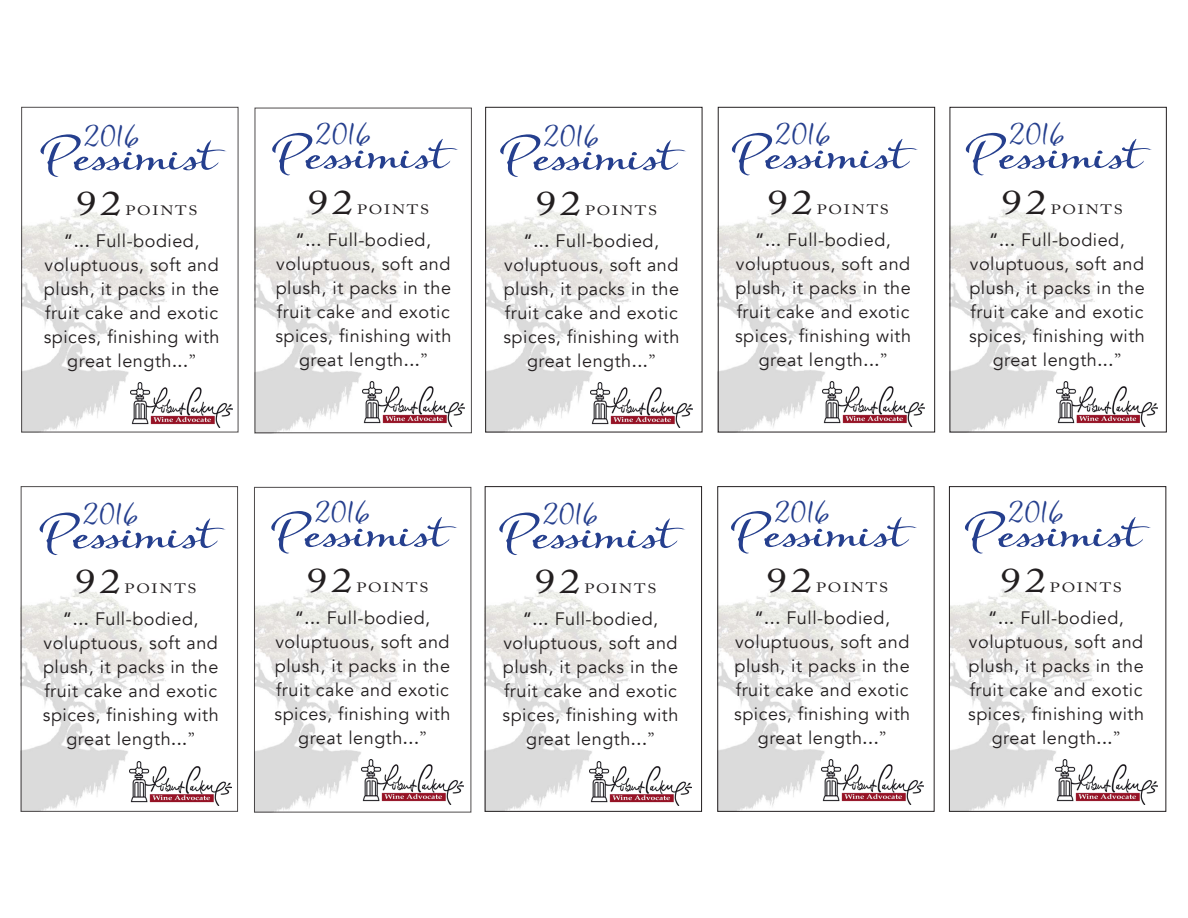
<style>
.page{position:relative;width:1188px;height:918px;background:#fff}
.page>*{position:absolute;margin:0;border:0;box-sizing:border-box;transform-origin:0 0}
.t1{font:45.3px "Boundless";color:#253f8e;scale:1.13 1}
.t2{font:34.5px "Adobe Caslon Pro";letter-spacing:.09em;color:#231f20;scale:1.22 1}
.t3{font:24.9px "Boundless";color:#253f8e;scale:.94 1}
.t4{font:18px/24px "Avenir";letter-spacing:.03em;color:#231f20;text-align:center}
.t5{font:13.5px "Adobe Caslon Pro";letter-spacing:.105em;color:#231f20;scale:1.22 1}
.s1{font-weight:500}
.s2{font-family:"Adobe Garamond Pro"}
</style>
<div class="page">
<img style="left:23px;top:208px;width:146px;height:222px">
<img style="left:487px;top:208px;width:206px;height:222px">
<div style="left:485px;top:107px;width:217px;height:325px;border:1px solid #231f20"></div>
<img style="left:720px;top:208px;width:205px;height:222px">
<div style="left:718px;top:107px;width:217px;height:325px;border:1px solid #231f20"></div>
<img style="left:952px;top:208px;width:194px;height:222px">
<div style="left:950px;top:107px;width:217px;height:325px;border:1px solid #231f20"></div>
<img style="left:257px;top:209px;width:208px;height:222px">
<img style="left:23px;top:588px;width:144px;height:222px">
<div style="left:21px;top:486px;width:217px;height:326px;border:1px solid #231f20"></div>
<img style="left:487px;top:588px;width:205px;height:222px">
<div style="left:485px;top:486px;width:217px;height:326px;border:1px solid #231f20"></div>
<img style="left:719px;top:588px;width:205px;height:222px">
<div style="left:717px;top:486px;width:218px;height:326px;border:1px solid #231f20"></div>
<img style="left:951px;top:588px;width:207px;height:222px">
<div style="left:949px;top:486px;width:217px;height:326px;border:1px solid #231f20"></div>
<img style="left:256px;top:588px;width:208px;height:222px">
<div style="left:254px;top:487px;width:217px;height:325px;border:1px solid #231f20"></div>
<img style="left:131px;top:383px;width:102px;height:45px">
<img style="left:362px;top:381px;width:102px;height:45px">
<img style="left:590px;top:383px;width:102px;height:45px">
<img style="left:822px;top:381px;width:102px;height:45px">
<img style="left:1056px;top:381px;width:102px;height:45px">
<img style="left:130px;top:761px;width:102px;height:45px">
<img style="left:362px;top:760px;width:101px;height:44px">
<img style="left:590px;top:761px;width:101px;height:45px">
<img style="left:821px;top:760px;width:102px;height:44px">
<img style="left:1055px;top:760px;width:102px;height:44px">
<p class="t3" style="left:83px;top:122px;width:62px">2016</p>
<p class="t1" style="left:37px;top:129px;width:157px">Pessimist</p>
<p class="t2" style="left:76px;top:183px;width:39px">92</p>
<p class="t5" style="left:126px;top:202px;width:61px">POINTS</p>
<p class="t4" style="left:44px;top:229px;width:177px"><span class="s1">“...</span> Full-bodied, voluptuous, soft and plush, it packs in the fruit cake and exotic spices, finishing with great length<span class="s1">...</span><span class="s2">”</span></p>
<p class="t3" style="left:315px;top:120px;width:62px">2016</p>
<p class="t1" style="left:268px;top:127px;width:157px">Pessimist</p>
<p class="t3" style="left:543px;top:122px;width:62px">2016</p>
<p class="t2" style="left:535px;top:183px;width:39px">92</p>
<p class="t1" style="left:496px;top:129px;width:157px">Pessimist</p>
<p class="t2" style="left:307px;top:181px;width:39px">92</p>
<p class="t5" style="left:357px;top:201px;width:61px">POINTS</p>
<p class="t4" style="left:275px;top:228px;width:177px"><span class="s1">“...</span> Full-bodied, voluptuous, soft and plush, it packs in the fruit cake and exotic spices, finishing with great length<span class="s1">...</span><span class="s2">”</span></p>
<p class="t5" style="left:585px;top:202px;width:61px">POINTS</p>
<p class="t4" style="left:503px;top:229px;width:177px"><span class="s1">“...</span> Full-bodied, voluptuous, soft and plush, it packs in the fruit cake and exotic spices, finishing with great length<span class="s1">...</span><span class="s2">”</span></p>
<p class="t1" style="left:728px;top:127px;width:157px">Pessimist</p>
<p class="t3" style="left:1008px;top:120px;width:62px">2016</p>
<p class="t2" style="left:1001px;top:181px;width:39px">92</p>
<p class="t3" style="left:774px;top:120px;width:62px">2016</p>
<p class="t1" style="left:962px;top:127px;width:157px">Pessimist</p>
<p class="t2" style="left:767px;top:181px;width:39px">92</p>
<p class="t5" style="left:817px;top:201px;width:61px">POINTS</p>
<p class="t4" style="left:735px;top:228px;width:177px"><span class="s1">“...</span> Full-bodied, voluptuous, soft and plush, it packs in the fruit cake and exotic spices, finishing with great length<span class="s1">...</span><span class="s2">”</span></p>
<p class="t5" style="left:1051px;top:201px;width:61px">POINTS</p>
<p class="t4" style="left:969px;top:228px;width:177px"><span class="s1">“...</span> Full-bodied, voluptuous, soft and plush, it packs in the fruit cake and exotic spices, finishing with great length<span class="s1">...</span><span class="s2">”</span></p>
<p class="t3" style="left:82px;top:500px;width:62px">2016</p>
<p class="t1" style="left:36px;top:507px;width:157px">Pessimist</p>
<p class="t2" style="left:75px;top:561px;width:39px">92</p>
<p class="t5" style="left:125px;top:581px;width:61px">POINTS</p>
<p class="t4" style="left:43px;top:607px;width:177px"><span class="s1">“...</span> Full-bodied, voluptuous, soft and plush, it packs in the fruit cake and exotic spices, finishing with great length<span class="s1">...</span><span class="s2">”</span></p>
<p class="t3" style="left:314px;top:498px;width:62px">2016</p>
<p class="t1" style="left:267px;top:505px;width:157px">Pessimist</p>
<p class="t3" style="left:542px;top:500px;width:62px">2016</p>
<p class="t2" style="left:535px;top:561px;width:39px">92</p>
<p class="t1" style="left:495px;top:507px;width:157px">Pessimist</p>
<p class="t2" style="left:307px;top:560px;width:39px">92</p>
<p class="t5" style="left:356px;top:579px;width:61px">POINTS</p>
<p class="t4" style="left:275px;top:606px;width:177px"><span class="s1">“...</span> Full-bodied, voluptuous, soft and plush, it packs in the fruit cake and exotic spices, finishing with great length<span class="s1">...</span><span class="s2">”</span></p>
<p class="t5" style="left:584px;top:581px;width:61px">POINTS</p>
<p class="t4" style="left:503px;top:607px;width:177px"><span class="s1">“...</span> Full-bodied, voluptuous, soft and plush, it packs in the fruit cake and exotic spices, finishing with great length<span class="s1">...</span><span class="s2">”</span></p>
<p class="t1" style="left:727px;top:505px;width:157px">Pessimist</p>
<p class="t3" style="left:1007px;top:498px;width:62px">2016</p>
<p class="t2" style="left:1000px;top:560px;width:39px">92</p>
<p class="t3" style="left:773px;top:498px;width:62px">2016</p>
<p class="t1" style="left:961px;top:505px;width:157px">Pessimist</p>
<p class="t2" style="left:766px;top:560px;width:39px">92</p>
<p class="t5" style="left:816px;top:579px;width:61px">POINTS</p>
<p class="t4" style="left:734px;top:606px;width:177px"><span class="s1">“...</span> Full-bodied, voluptuous, soft and plush, it packs in the fruit cake and exotic spices, finishing with great length<span class="s1">...</span><span class="s2">”</span></p>
<p class="t5" style="left:1050px;top:579px;width:61px">POINTS</p>
<p class="t4" style="left:968px;top:606px;width:177px"><span class="s1">“...</span> Full-bodied, voluptuous, soft and plush, it packs in the fruit cake and exotic spices, finishing with great length<span class="s1">...</span><span class="s2">”</span></p>
</div>
